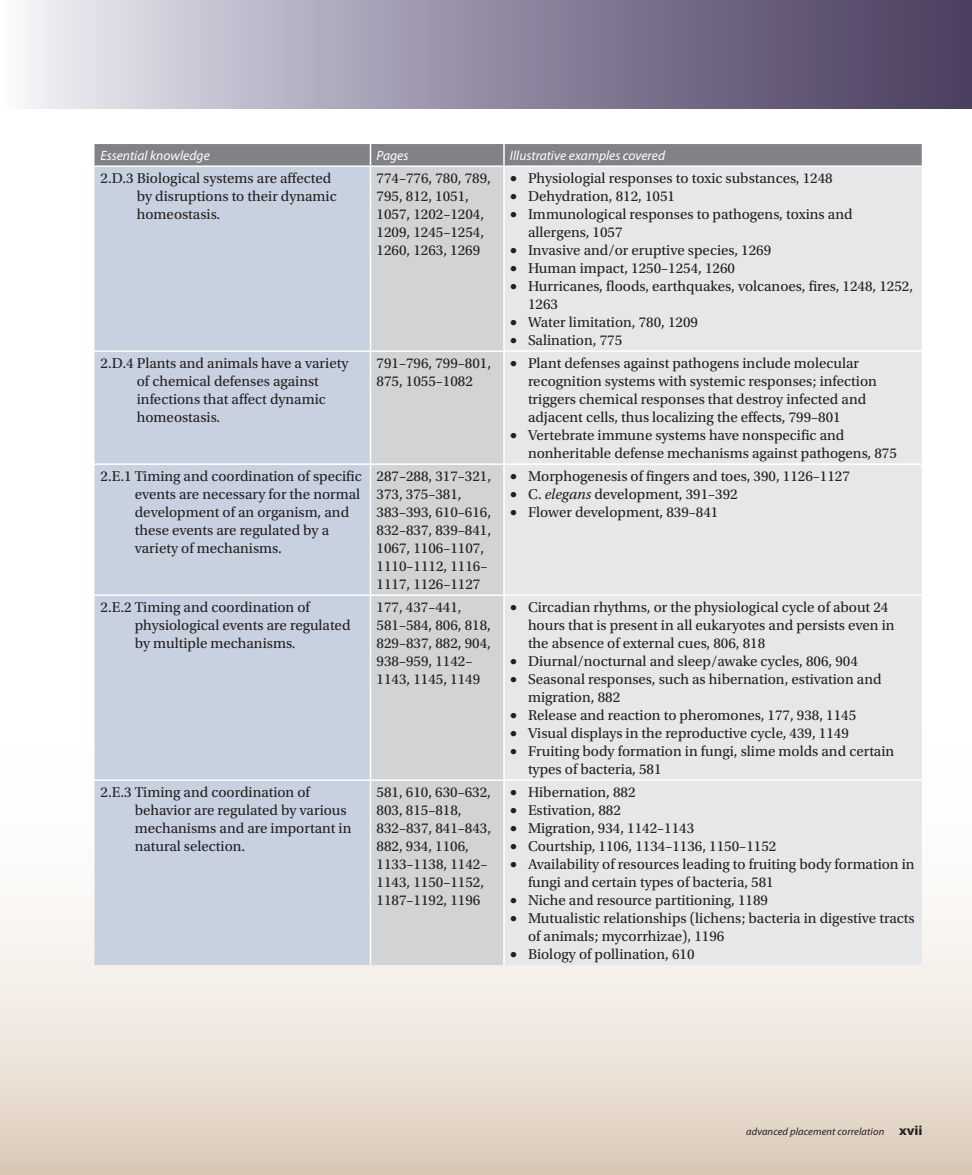
<style>
.page{position:relative;width:972px;height:1175px;background:#fff}
.page>*{position:absolute;margin:0;border:0;box-sizing:border-box;transform-origin:0 0}
.t1{font:15px/18px "Utopia Std";color:#231f20}
.t2{font:italic 13.5px "Myriad Pro";color:#fff}
.t3{font:italic 10.5px "Myriad Pro";letter-spacing:.01em;color:#231f20}
.s1{font-style:italic}
.s2{font-weight:700;font-style:normal;font-size:13.5px}
</style>
<div class="page">
<div style="left:0;top:0;width:972px;height:108px;background:linear-gradient(to right,#eeedf6,#433559)"></div>
<svg style="left:0;top:906px;width:972px;height:268px;background:#eae1d6"></svg>
<div style="left:94px;top:167px;width:276px;height:798px;background:#c7d1e0"></div>
<div style="left:371px;top:167px;width:132px;height:798px;background:#d1d3d4"></div>
<div style="left:505px;top:167px;width:417px;height:798px;background:#e6e7e8"></div>
<hr style="left:94px;top:594px;width:276px;height:2px;background:#fff">
<hr style="left:370px;top:594px;width:134px;height:2px;background:#fff">
<hr style="left:504px;top:594px;width:418px;height:2px;background:#fff">
<div style="left:94px;top:144px;width:828px;height:21px;background:#808285"></div>
<hr style="left:503px;top:144px;width:2px;height:21px;background:#fff">
<hr style="left:94px;top:350px;width:276px;height:2px;background:#fff">
<hr style="left:370px;top:350px;width:134px;height:2px;background:#fff">
<hr style="left:504px;top:350px;width:418px;height:2px;background:#fff">
<hr style="left:94px;top:463px;width:276px;height:2px;background:#fff">
<hr style="left:370px;top:463px;width:134px;height:2px;background:#fff">
<hr style="left:504px;top:463px;width:418px;height:2px;background:#fff">
<hr style="left:94px;top:779px;width:276px;height:2px;background:#fff">
<hr style="left:370px;top:779px;width:134px;height:2px;background:#fff">
<hr style="left:370px;top:781px;width:1px;height:184px;background:#fff">
<hr style="left:504px;top:779px;width:418px;height:2px;background:#fff">
<hr style="left:503px;top:781px;width:2px;height:184px;background:#fff">
<p class="t2" style="left:100px;top:147px;width:111px">Essential knowledge</p>
<p class="t2" style="left:376px;top:147px;width:33px">Pages</p>
<p class="t2" style="left:510px;top:147px;width:157px">Illustrative examples covered</p>
<p class="t1" style="left:137px;top:169px;width:201px;text-indent:-36px">2.D.3 Biological systems are affected by disruptions to their dynamic homeostasis.</p>
<p class="t1" style="left:376px;top:169px;width:116px">774–776, 780, 789,<br>795, 812, 1051,<br>1057, 1202–1204,<br>1209, 1245–1254,<br>1260, 1263, 1269</p>
<p class="t1" style="left:510px;top:169px;width:324px">• Physiologial responses to toxic substances, 1248</p>
<p class="t1" style="left:510px;top:187px;width:167px">• Dehydration, 812, 1051</p>
<p class="t1" style="left:528px;top:205px;width:326px;text-indent:-18px">• Immunological responses to pathogens, toxins and allergens, 1057</p>
<p class="t1" style="left:510px;top:241px;width:263px">• Invasive and/or eruptive species, 1269</p>
<p class="t1" style="left:510px;top:259px;width:227px">• Human impact, 1250–1254, 1260</p>
<p class="t1" style="left:528px;top:277px;width:387px;text-indent:-18px">• Hurricanes, floods, earthquakes, volcanoes, fires, 1248, 1252,<br>1263</p>
<p class="t1" style="left:510px;top:313px;width:190px">• Water limitation, 780, 1209</p>
<p class="t1" style="left:510px;top:331px;width:114px">• Salination, 775</p>
<p class="t1" style="left:137px;top:354px;width:213px;text-indent:-36px">2.D.4 Plants and animals have a variety of chemical defenses against infections that affect dynamic homeostasis.</p>
<p class="t1" style="left:376px;top:354px;width:116px">791–796, 799–801,<br>875, 1055–1082</p>
<p class="t1" style="left:528px;top:354px;width:350px;text-indent:-18px">• Plant defenses against pathogens include molecular recognition systems with systemic responses; infection triggers chemical responses that destroy infected and adjacent cells, thus localizing the effects, 799–801</p>
<p class="t1" style="left:528px;top:426px;width:370px;text-indent:-18px">• Vertebrate immune systems have nonspecific and nonheritable defense mechanisms against pathogens, 875</p>
<p class="t1" style="left:135px;top:467px;width:228px;text-indent:-34px">2.E.1 Timing and coordination of specific events are necessary for the normal development of an organism, and these events are regulated by a variety of mechanisms.</p>
<p class="t1" style="left:377px;top:467px;width:116px">287–288, 317–321,<br>373, 375–381,<br>383–393, 610–616,<br>832–837, 839–841,<br>1067, 1106–1107,<br>1110–1112, 1116–<br>1117, 1126–1127</p>
<p class="t1" style="left:510px;top:467px;width:341px">• Morphogenesis of fingers and toes, 390, 1126–1127</p>
<p class="t1" style="left:510px;top:485px;width:229px">• C. <span class="s1">elegans</span> development, 391–392</p>
<p class="t1" style="left:510px;top:503px;width:210px">• Flower development, 839–841</p>
<p class="t1" style="left:135px;top:598px;width:217px;text-indent:-34px">2.E.2 Timing and coordination of physiological events are regulated by multiple mechanisms.</p>
<p class="t1" style="left:377px;top:598px;width:116px">177, 437–441,<br>581–584, 806, 818,<br>829–837, 882, 904,<br>938–959, 1142–<br>1143, 1145, 1149</p>
<p class="t1" style="left:528px;top:598px;width:368px;text-indent:-18px">• Circadian rhythms, or the physiological cycle of about 24 hours that is present in all eukaryotes and persists even in the absence of external cues, 806, 818</p>
<p class="t1" style="left:510px;top:652px;width:349px">• Diurnal/nocturnal and sleep/awake cycles, 806, 904</p>
<p class="t1" style="left:528px;top:670px;width:355px;text-indent:-18px">• Seasonal responses, such as hibernation, estivation and migration, 882</p>
<p class="t1" style="left:510px;top:706px;width:348px">• Release and reaction to pheromones, 177, 938, 1145</p>
<p class="t1" style="left:510px;top:724px;width:340px">• Visual displays in the reproductive cycle, 439, 1149</p>
<p class="t1" style="left:528px;top:742px;width:368px;text-indent:-18px">• Fruiting body formation in fungi, slime molds and certain types of bacteria, 581</p>
<p class="t1" style="left:135px;top:783px;width:218px;text-indent:-34px">2.E.3 Timing and coordination of behavior are regulated by various mechanisms and are important in natural selection.</p>
<p class="t1" style="left:377px;top:783px;width:116px">581, 610, 630–632,<br>803, 815–818,<br>832–837, 841–843,<br>882, 934, 1106,<br>1133–1138, 1142–<br>1143, 1150–1152,<br>1187–1192, 1196</p>
<p class="t1" style="left:510px;top:783px;width:127px">• Hibernation, 882</p>
<p class="t1" style="left:510px;top:801px;width:112px">• Estivation, 882</p>
<p class="t1" style="left:510px;top:819px;width:186px">• Migration, 934, 1142–1143</p>
<p class="t1" style="left:510px;top:837px;width:268px">• Courtship, 1106, 1134–1136, 1150–1152</p>
<p class="t1" style="left:528px;top:855px;width:388px;text-indent:-18px">• Availability of resources leading to fruiting body formation in fungi and certain types of bacteria, 581</p>
<p class="t1" style="left:510px;top:891px;width:260px">• Niche and resource partitioning, 1189</p>
<p class="t1" style="left:528px;top:909px;width:388px;text-indent:-18px">• Mutualistic relationships (lichens; bacteria in digestive tracts of animals; mycorrhizae), 1196</p>
<p class="t1" style="left:510px;top:945px;width:186px">• Biology of pollination, 610</p>
<p class="t3" style="left:746px;top:1125px;width:178px">advanced placement correlation <span class="s2">xvii</span></p>
</div>
